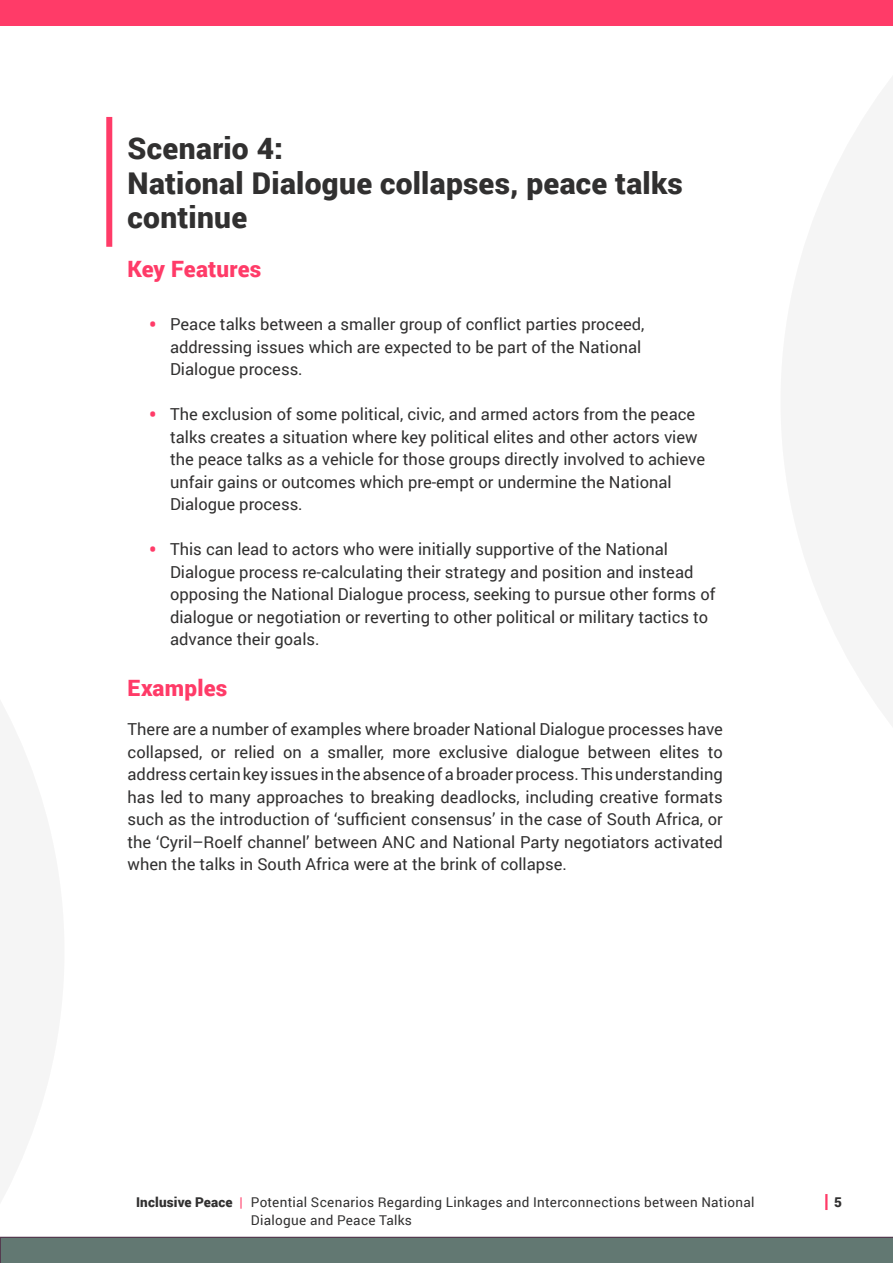
<style>
.page{position:relative;width:893px;height:1263px;background:#fff}
.page>*{position:absolute;margin:0;border:0;box-sizing:border-box;transform-origin:0 0}
.t1{font:900 30px/34.5px "Roboto";letter-spacing:.01em;color:#313030}
.t2{font:900 22.5px "Roboto";letter-spacing:.01em;color:#ff3b68}
.t3{font:16.5px/22.5px "Roboto";color:#313030}
.t4{font:13.5px "Roboto";letter-spacing:.02em;color:#313030}
.t5{font:900 13.5px "Roboto";color:#313030}
.s1{font-size:24px;color:#ff3b68}
.s2{font-weight:900}
.s3{color:#ff3b68}
</style>
<div class="page">
<svg style="left:65px;top:1237px;width:828px;height:26px;background:#5b5960"></svg>
<div style="left:1px;top:1238px;width:891px;height:24px;background:#627872"></div>
<div style="left:0;top:0;width:893px;height:26px;background:#ff3b68"></div>
<svg style="left:0;top:1236px;width:65px;height:27px"></svg>
<svg style="left:825px;top:1194px;width:2px;height:16px"></svg>
<div style="left:106px;top:117px;width:6px;height:130px;background:#ff3b68"></div>
<h1 class="t1" style="left:128px;top:130px;width:557px">Scenario 4:<br>National Dialogue collapses, peace talks continue</h1>
<h2 class="t2" style="left:128px;top:253px;width:135px">Key Features</h2>
<p class="t3" style="left:170px;top:312px;width:476px;text-indent:-21px"><span class="s1">•</span> Peace talks between a smaller group of conflict parties proceed, addressing issues which are expected to be part of the National<br>Dialogue process.</p>
<p class="t3" style="left:170px;top:402px;width:536px;text-indent:-21px"><span class="s1">•</span> The exclusion of some political, civic, and armed actors from the peace talks creates a situation where key political elites and other actors view the peace talks as a vehicle for those groups directly involved to achieve unfair gains or outcomes which pre-empt or undermine the National Dialogue process.</p>
<p class="t3" style="left:170px;top:537px;width:547px;text-indent:-21px"><span class="s1">•</span> This can lead to actors who were initially supportive of the National Dialogue process re-calculating their strategy and position and instead opposing the National Dialogue process, seeking to pursue other forms of dialogue or negotiation or reverting to other political or military tactics to advance their goals.</p>
<h2 class="t2" style="left:128px;top:672px;width:101px">Examples</h2>
<p class="t3" style="left:128px;top:717px;width:597px;text-align:justify">There are a number of examples where broader National Dialogue processes have collapsed, or relied on a smaller, more exclusive dialogue between elites to address certain key issues in the absence of a broader process. This understanding has led to many approaches to breaking deadlocks, including creative formats such as the introduction of ‘sufficient consensus’ in the case of South Africa, or the ‘Cyril–Roelf channel’ between ANC and National Party negotiators activated when the talks in South Africa were at the brink of collapse.</p>
<p class="t4" style="left:136px;top:1193px;width:620px"><span class="s2">Inclusive Peace</span> <span class="s3">|</span> Potential Scenarios Regarding Linkages and Interconnections between National</p>
<p class="t5" style="left:834px;top:1192px;width:9px">5</p>
<p class="t4" style="left:251px;top:1211px;width:163px">Dialogue and Peace Talks</p>
</div>
